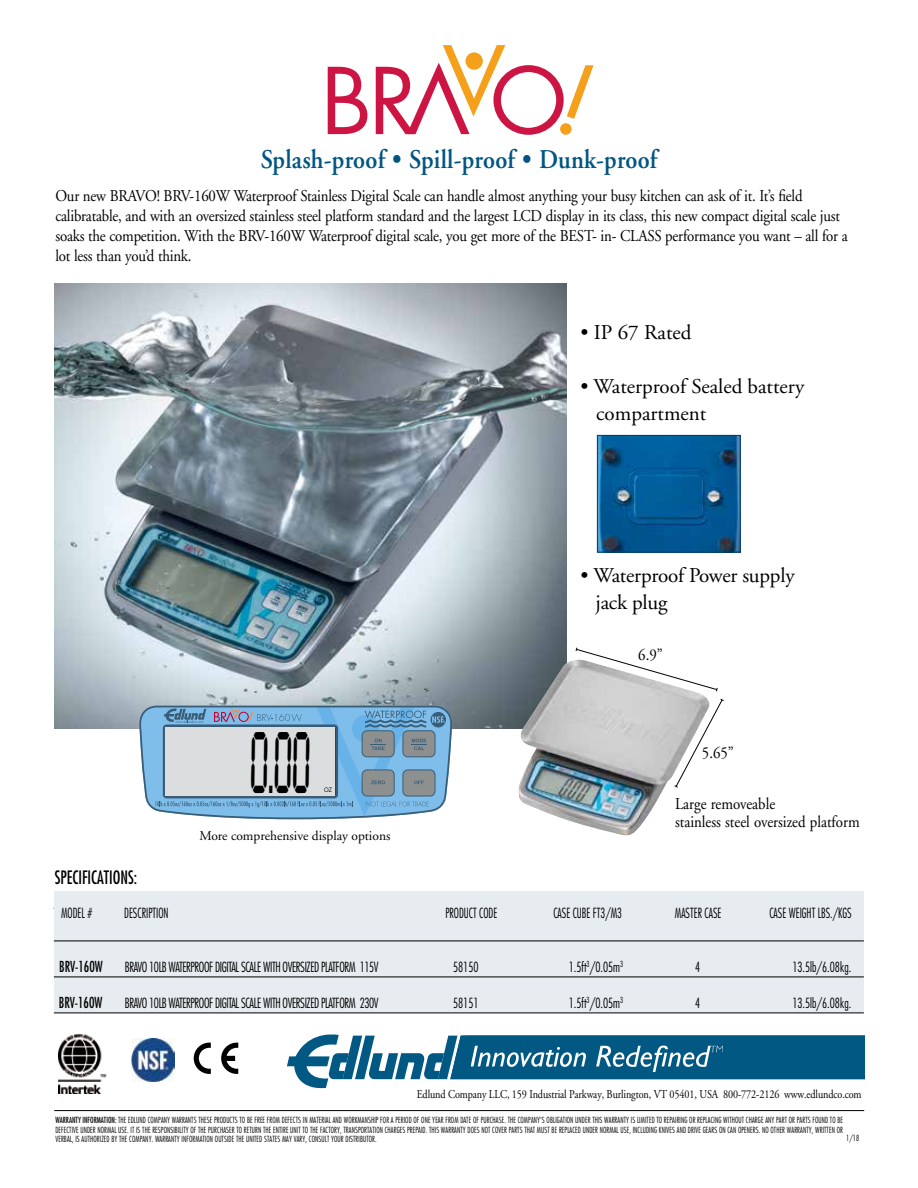
<style>
.page{position:relative;width:918px;height:1188px;background:#fff}
.page>*{position:absolute;margin:0;border:0;box-sizing:border-box;transform-origin:0 0}
.t1{font:87.75px "Leagus";color:#000;scale:.44 1}
.t2{font:600 27px "Adobe Garamond";letter-spacing:.01em;color:#005581;scale:.9 1}
.t3{font:21px/27px "Adobe Garamond";color:#000}
.t4{font:condensed 18px "Futura";color:#000;scale:.9 1}
.t5{font:16.5px/20px "Adobe Garamond";letter-spacing:-.015em;color:#000;scale:.9 1}
.t6{font:condensed 14.85px "Futura";color:#000;scale:.9 1}
.t7{font:300 condensed 13.65px "Futura";letter-spacing:-.03em;color:#000;scale:.9 1}
.t8{font:300 condensed 13.65px "Futura";color:#000;scale:.85 1}
.t9{font:300 condensed 13.65px "Futura";color:#000;scale:.9 1}
.t10{font:300 condensed 13.65px "Futura";letter-spacing:-.03em;color:#000;scale:.85 1}
.t11{font:13.5px "Adobe Garamond";color:#000}
.t12{font:12px "Adobe Garamond";letter-spacing:-.01em;color:#000;scale:.85 1}
.t13{font:300 condensed 8.25px/9.8px "Futura";letter-spacing:.015em;color:#000;text-align:justify;scale:.9 1}
.t14{font:6px "Futura";color:#000;scale:.9 1}
.s1{font-weight:400}
</style>
<div class="page">
<div style="left:54px;top:891px;width:810px;height:121px;background:#e6ecef"></div>
<hr style="left:54px;top:941px;width:810px;height:1px;background:#000">
<hr style="left:54px;top:977px;width:810px;height:1px;background:#000">
<hr style="left:54px;top:1013px;width:810px;height:1px;background:#000">
<svg style="left:328px;top:67px;width:39px;height:67px"></svg>
<svg style="left:376px;top:45px;width:218px;height:90px"></svg>
<hr style="left:54px;top:1110px;width:810px;height:1px;background:#000">
<img style="left:58px;top:1034px;width:49px;height:59px">
<img style="left:131px;top:1039px;width:43px;height:43px">
<svg style="left:287px;top:1034px;width:578px;height:54px"></svg>
<svg style="left:194px;top:1043px;width:17px;height:31px"></svg>
<svg style="left:221px;top:1043px;width:17px;height:31px"></svg>
<img style="left:54px;top:284px;width:513px;height:445px">
<img style="left:519px;top:660px;width:188px;height:176px">
<img style="left:599px;top:437px;width:140px;height:113px">
<div style="left:597px;top:435px;width:144px;height:117px;border:1px solid #004062"></div>
<svg style="left:139px;top:705px;width:314px;height:114px"></svg>
<svg style="left:674px;top:698px;width:50px;height:90px"></svg>
<svg style="left:575px;top:647px;width:143px;height:45px"></svg>
<div style="left:165px;top:727px;width:170px;height:69px;background:#dcddde"></div>
<h2 class="t2" style="left:261px;top:145px;width:442px">Splash-proof • Spill-proof • Dunk-proof</h2>
<p class="t5" style="left:56px;top:186px;width:882px">Our new BRAVO! BRV-160W Waterproof Stainless Digital Scale can handle almost anything your busy kitchen can ask of it. It’s field calibratable, and with an oversized stainless steel platform standard and the largest LCD display in its class, this new compact digital scale just soaks the competition. With the BRV-160W Waterproof digital scale, you get more of the BEST- in- CLASS performance you want – all for a lot less than you’d think.</p>
<h3 class="t3" style="left:580px;top:320px;width:113px">• IP 67 Rated</h3>
<h3 class="t3" style="left:596px;top:374px;width:210px;text-indent:-16px">• Waterproof Sealed battery compartment</h3>
<h3 class="t3" style="left:596px;top:563px;width:200px;text-indent:-15px">• Waterproof Power supply jack plug</h3>
<h1 class="t1" style="left:251px;top:717px;width:155px">0.00</h1>
<p class="t14" style="left:324px;top:785px;width:10px">OZ</p>
<h3 class="t11" style="left:199px;top:828px;width:193px">More comprehensive display options</h3>
<h3 class="t5" style="left:638px;top:645px;width:29px">6.9”</h3>
<h3 class="t5" style="left:702px;top:744px;width:37px">5.65”</h3>
<h3 class="t5" style="left:675px;top:795px;width:207px;line-height:18px">Large removeable<br>stainless steel oversized platform</h3>
<h3 class="t4" style="left:55px;top:866px;width:93px">SPECIFICATIONS:</h3>
<h3 class="t10" style="left:61px;top:904px;width:38px">MODEL #</h3>
<h3 class="t8" style="left:124px;top:904px;width:54px">DESCRIPTION</h3>
<h3 class="t8" style="left:445px;top:904px;width:63px">PRODUCT CODE</h3>
<h3 class="t8" style="left:553px;top:904px;width:82px">CASE CUBE FT3/M3</h3>
<h3 class="t8" style="left:675px;top:904px;width:56px">MASTER CASE</h3>
<h3 class="t8" style="left:769px;top:904px;width:98px">CASE WEIGHT LBS./KGS</h3>
<h3 class="t6" style="left:59px;top:957px;width:50px">BRV-160W</h3>
<h3 class="t7" style="left:125px;top:958px;width:284px">BRAVO 10LB WATERPROOF DIGITAL SCALE WITH OVERSIZED PLATFORM 115V</h3>
<h3 class="t7" style="left:453px;top:958px;width:30px">58150</h3>
<h3 class="t7" style="left:569px;top:958px;width:62px">1.5ft<sup>3</sup>/0.05m<sup>3</sup></h3>
<h3 class="t7" style="left:695px;top:958px;width:7px">4</h3>
<h3 class="t9" style="left:792px;top:958px;width:67px">13.5lb/6.08kg.</h3>
<h3 class="t6" style="left:59px;top:993px;width:50px">BRV-160W</h3>
<h3 class="t7" style="left:125px;top:994px;width:284px">BRAVO 10LB WATERPROOF DIGITAL SCALE WITH OVERSIZED PLATFORM 230V</h3>
<h3 class="t7" style="left:453px;top:994px;width:30px">58151</h3>
<h3 class="t7" style="left:569px;top:994px;width:62px">1.5ft<sup>3</sup>/0.05m<sup>3</sup></h3>
<h3 class="t7" style="left:695px;top:994px;width:7px">4</h3>
<h3 class="t9" style="left:792px;top:994px;width:67px">13.5lb/6.08kg.</h3>
<h3 class="t12" style="left:417px;top:1088px;width:525px">Edlund Company LLC, 159 Industrial Parkway, Burlington, VT 05401, USA 800-772-2126 www.edlundco.com</h3>
<p class="t13" style="left:55px;top:1115px;width:877px"><span class="s1">WARRANTY INFORMATION:</span> THE EDLUND COMPANY WARRANTS THESE PRODUCTS TO BE FREE FROM DEFECTS IN MATERIAL AND WORKMANSHIP FOR A PERIOD OF ONE YEAR FROM DATE OF PURCHASE. THE COMPANY’S OBLIGATION UNDER THIS WARRANTY IS LIMITED TO REPAIRING OR REPLACING WITHOUT CHARGE ANY PART OR PARTS FOUND TO BE DEFECTIVE UNDER NORMAL USE. IT IS THE RESPONSIBILITY OF THE PURCHASER TO RETURN THE ENTIRE UNIT TO THE FACTORY, TRANSPORTATION CHARGES PREPAID. THIS WARRANTY DOES NOT COVER PARTS THAT MUST BE REPLACED UNDER NORMAL USE, INCLUDING KNIVES AND DRIVE GEARS ON CAN OPENERS. NO OTHER WARRANTY, WRITTEN OR VERBAL, IS AUTHORIZED BY THE COMPANY. WARRANTY INFORMATION OUTSIDE THE UNITED STATES MAY VARY, CONSULT YOUR DISTRIBUTOR.</p>
<p class="t13" style="left:846px;top:1133px;width:16px">1/18</p>
</div>
